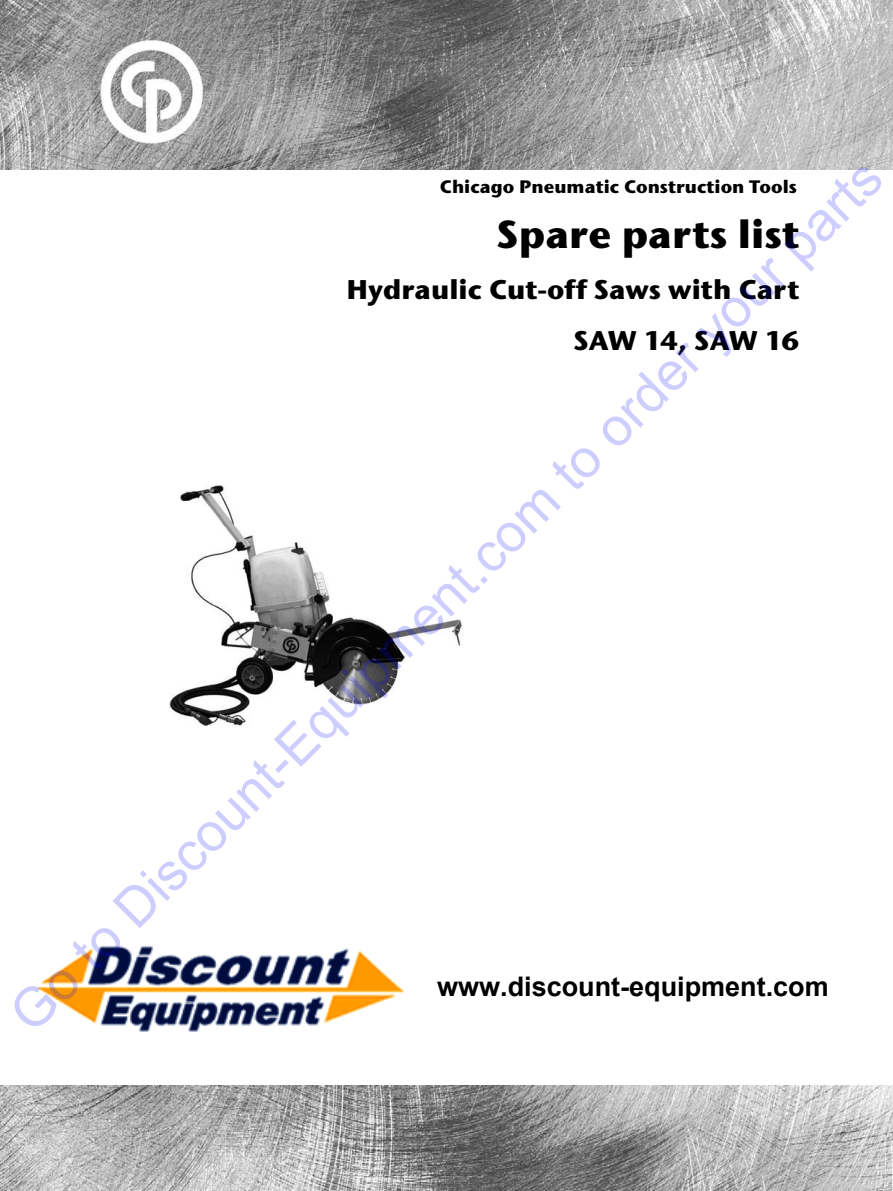
<style>
.page{position:relative;width:893px;height:1191px;background:#fff}
.page>*{position:absolute;margin:0;border:0;box-sizing:border-box;transform-origin:0 0}
.t1{font:54px "Arial";color:rgb(0 0 255/.2)}
.t2{font:700 39px "Stone Sans ITC";color:#000}
.t3{font:700 27px/51px "Stone Sans ITC";color:#000;text-align:right}
.t4{font:700 27px "Arial";color:#000}
.t5{font:700 18px "Stone Sans ITC";color:#000}
</style>
<div class="page">
<img style="left:0;top:0;width:893px;height:170px">
<img style="left:0;top:1085px;width:893px;height:106px">
<img style="left:169px;top:485px;width:293px;height:241px">
<img style="left:37px;top:946px;width:367px;height:86px">
<p class="t1" style="left:-7px;top:995px;width:1208px;rotate:-45deg">Go to Discount-Equipment.com to order your parts</p>
<p class="t5" style="left:440px;top:175px;width:358px">Chicago Pneumatic Construction Tools</p>
<p class="t2" style="left:497px;top:209px;width:304px">Spare parts list</p>
<p class="t3" style="left:346px;top:263px;width:455px">Hydraulic Cut-off Saws with Cart<br>SAW 14, SAW 16</p>
<p class="t4" style="left:437px;top:967px;width:393px">www.discount-equipment.com</p>
</div>
